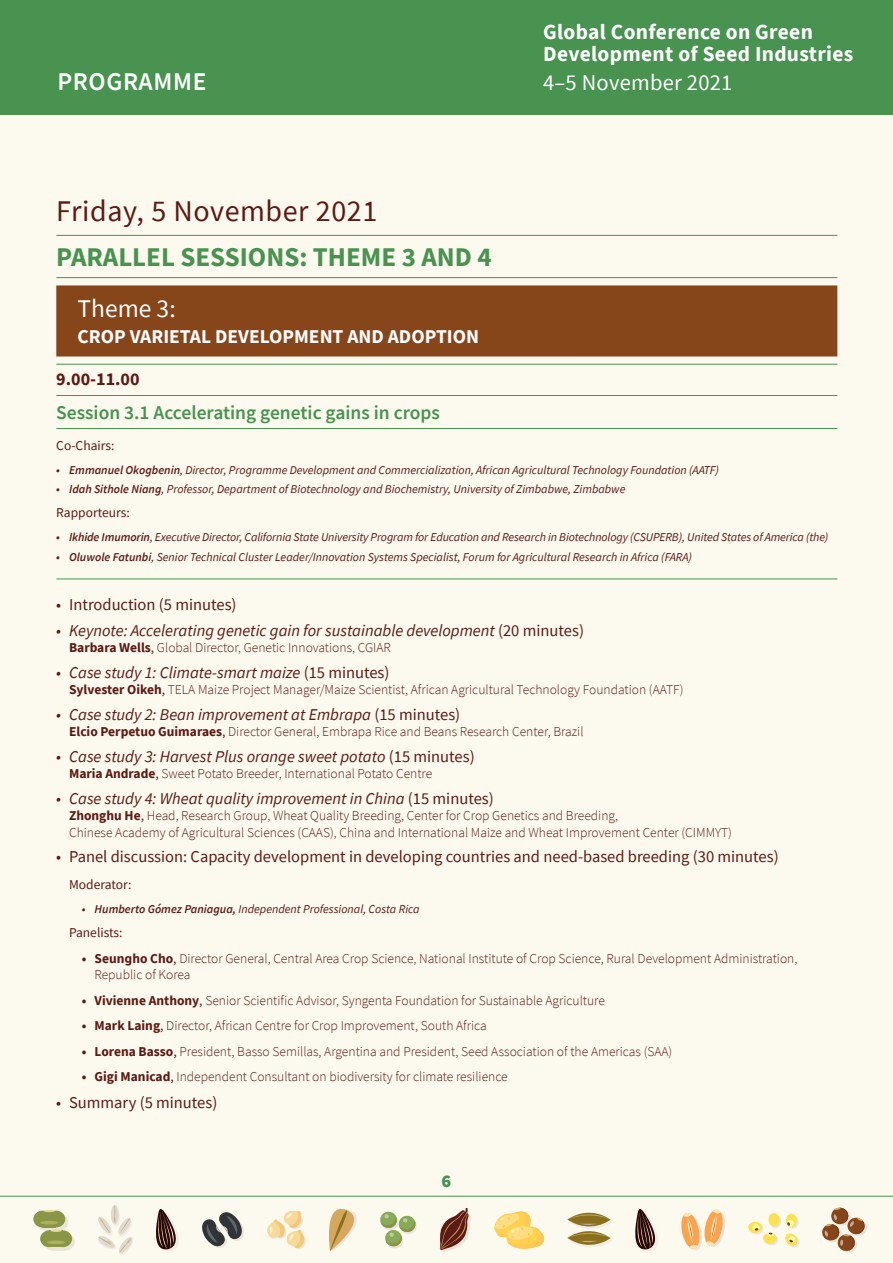
<style>
.page{position:relative;width:893px;height:1263px;background:#fcf9ef}
.page>*{position:absolute;margin:0;border:0;box-sizing:border-box;transform-origin:0 0}
.t1{font:30px "Source Sans Pro";letter-spacing:.02em;color:#5c1a14}
.t2{font:700 27px "Source Sans Pro";color:#47934f}
.t3{font:600 25.5px "Source Sans Pro";letter-spacing:.025em;color:#fff}
.t4{font:25.5px "Source Sans Pro";color:#fff}
.t5{font:22.5px "Source Sans Pro";letter-spacing:.01em;color:#fff}
.t6{font:700 21.45px/22px "Source Sans Pro";letter-spacing:.015em;color:#fff}
.testo_corrente{font:600 19.5px "Source Sans Pro";color:#47934f}
.t7{font:700 19.5px "Source Sans Pro";color:#fff}
.t8{font:700 18px "Source Sans Pro";color:#5c1a14}
.t9{font:900 18px "Source Sans Pro";color:#47934f}
.t10{font:italic 16.5px "Source Sans Pro";color:#5c1a14}
.t11{font:16.5px "Source Sans Pro";color:#5c1a14}
.t12{font:300 13.5px/16.5px "Source Sans Pro";color:#5c1a14}
.testo_corrente-2{font:13.5px "Source Sans Pro";color:#5c1a14}
.t13{font:italic 12px "Source Sans Pro";color:#5c1a14}
.s1{font-weight:600}
.s2{font-style:normal}
.s3{font-weight:700}
.s4{font-weight:400}
</style>
<div class="page">
<div style="left:0;top:0;width:893px;height:114px;background:#47934f"></div>
<hr style="left:0;top:1196px;width:893px;height:1px;background:#47934f">
<svg style="left:57px;top:1233px;width:18px;height:17px"></svg>
<svg style="left:43px;top:1233px;width:18px;height:17px"></svg>
<svg style="left:52px;top:1247px;width:14px;height:3px"></svg>
<svg style="left:50px;top:1214px;width:18px;height:16px"></svg>
<svg style="left:36px;top:1214px;width:18px;height:16px"></svg>
<svg style="left:45px;top:1227px;width:14px;height:3px"></svg>
<div style="left:54px;top:1230px;width:18px;height:17px;background:#8a9645;border-radius:50%"></div>
<div style="left:40px;top:1230px;width:18px;height:17px;background:#8a9645;border-radius:50%"></div>
<div style="left:49px;top:1230px;width:14px;height:17px;background:#8a9645"></div>
<svg style="left:47px;top:1240px;width:18px;height:4px"></svg>
<svg style="left:50px;top:1229px;width:12px;height:3px"></svg>
<div style="left:47px;top:1211px;width:18px;height:16px;background:#8a9645;border-radius:50%"></div>
<div style="left:33px;top:1211px;width:19px;height:16px;background:#8a9645;border-radius:50%"></div>
<div style="left:42px;top:1211px;width:14px;height:16px;background:#8a9645"></div>
<hr style="left:40px;top:1221px;width:18px;height:3px;background:#abb061;border-radius:50%">
<svg style="left:44px;top:1210px;width:11px;height:2px"></svg>
<svg style="left:567px;top:1212px;width:44px;height:35px"></svg>
<svg style="left:635px;top:1209px;width:23px;height:42px"></svg>
<svg style="left:156px;top:1209px;width:23px;height:42px"></svg>
<svg style="left:329px;top:1208px;width:28px;height:43px"></svg>
<svg style="left:494px;top:1211px;width:51px;height:38px"></svg>
<svg style="left:267px;top:1210px;width:39px;height:39px"></svg>
<svg style="left:822px;top:1207px;width:45px;height:46px"></svg>
<svg style="left:681px;top:1209px;width:44px;height:42px"></svg>
<svg style="left:380px;top:1211px;width:37px;height:37px"></svg>
<div style="left:750px;top:1223px;width:13px;height:11px;background:#eae4db;border-radius:50%"></div>
<svg style="left:770px;top:1214px;width:11px;height:14px"></svg>
<svg style="left:787px;top:1215px;width:11px;height:14px"></svg>
<div style="left:765px;top:1234px;width:13px;height:11px;background:#eae4db;border-radius:50%"></div>
<svg style="left:748px;top:1222px;width:14px;height:11px"></svg>
<div style="left:768px;top:1213px;width:11px;height:13px;background:#ffe04f;border-radius:50%"></div>
<div style="left:786px;top:1214px;width:11px;height:13px;background:#ffe04f;border-radius:50%"></div>
<div style="left:763px;top:1233px;width:14px;height:11px;background:#ffe04f;border-radius:50%"></div>
<svg style="left:753px;top:1224px;width:6px;height:7px"></svg>
<svg style="left:785px;top:1233px;width:14px;height:14px"></svg>
<div style="left:787px;top:1220px;width:7px;height:7px;background:#ffffab;border-radius:50%"></div>
<svg style="left:787px;top:1222px;width:3px;height:4px"></svg>
<svg style="left:767px;top:1232px;width:7px;height:4px"></svg>
<svg style="left:202px;top:1212px;width:42px;height:36px"></svg>
<svg style="left:439px;top:1208px;width:32px;height:44px"></svg>
<svg style="left:98px;top:1205px;width:35px;height:50px"></svg>
<hr style="left:56px;top:578px;width:781px;height:1px;background:#47934f">
<hr style="left:56px;top:428px;width:781px;height:1px;background:#47934f">
<hr style="left:56px;top:395px;width:781px;height:1px;background:#47934f">
<hr style="left:56px;top:235px;width:781px;height:1px;background:#47934f">
<hr style="left:56px;top:364px;width:781px;height:1px;background:#47934f">
<div style="left:56px;top:285px;width:781px;height:71px;background:#87451a"></div>
<hr style="left:56px;top:277px;width:781px;height:1px;background:#47934f">
<p class="t6" style="left:543px;top:20px;width:312px">Global Conference on Green<br>Development of Seed Industries</p>
<p class="t3" style="left:57px;top:65px;width:151px">PROGRAMME</p>
<p class="t5" style="left:543px;top:68px;width:191px">4–5 November 2021</p>
<p class="t1" style="left:56px;top:192px;width:323px">Friday, 5 November 2021</p>
<p class="t2" style="left:56px;top:239px;width:437px">PARALLEL SESSIONS: THEME 3 AND 4</p>
<p class="t4" style="left:78px;top:293px;width:100px">Theme 3:</p>
<p class="t7" style="left:78px;top:323px;width:403px">CROP VARIETAL DEVELOPMENT AND ADOPTION</p>
<p class="t8" style="left:56px;top:367px;width:85px">9.00-11.00</p>
<p class="testo_corrente" style="left:56px;top:400px;width:385px">Session 3.1 Accelerating genetic gains in crops</p>
<p class="testo_corrente-2" style="left:56px;top:437px;width:60px">Co-Chairs:</p>
<p class="t13" style="left:56px;top:462px;width:664px"><span class="s1">• Emmanuel Okogbenin</span>, Director, Programme Development and Commercialization, African Agricultural Technology Foundation (AATF)</p>
<p class="t13" style="left:56px;top:482px;width:571px"><span class="s1">• Idah Sithole Niang</span>, Professor, Department of Biotechnology and Biochemistry, University of Zimbabwe, Zimbabwe</p>
<p class="testo_corrente-2" style="left:56px;top:504px;width:75px">Rapporteurs:</p>
<p class="t13" style="left:56px;top:530px;width:774px"><span class="s1">• Ikhide Imumorin</span>, Executive Director, California State University Program for Education and Research in Biotechnology (CSUPERB), United States of America (the)</p>
<p class="t13" style="left:56px;top:549px;width:637px"><span class="s1">• Oluwole Fatunbi</span>, Senior Technical Cluster Leader/Innovation Systems Specialist, Forum for Agricultural Research in Africa (FARA)</p>
<p class="t11" style="left:56px;top:594px;width:182px">• Introduction (5 minutes)</p>
<p class="t10" style="left:56px;top:620px;width:529px">• Keynote: Accelerating genetic gain for sustainable development <span class="s2">(20 minutes)</span></p>
<p class="t12" style="left:69px;top:640px;width:323px"><span class="s3">Barbara Wells</span><span class="s4">,</span> Global Director, Genetic Innovations, CGIAR</p>
<p class="t10" style="left:56px;top:662px;width:335px">• Case study 1: Climate-smart maize <span class="s2">(15 minutes)</span></p>
<p class="t12" style="left:69px;top:682px;width:616px"><span class="s3">Sylvester Oikeh</span><span class="s4">,</span> TELA Maize Project Manager/Maize Scientist, African Agricultural Technology Foundation (AATF)</p>
<p class="t10" style="left:56px;top:704px;width:405px">• Case study 2: Bean improvement at Embrapa <span class="s2">(15 minutes)</span></p>
<p class="t12" style="left:69px;top:724px;width:516px"><span class="s3">Elcio Perpetuo Guimaraes</span><span class="s4">,</span> Director General, Embrapa Rice and Beans Research Center, Brazil</p>
<p class="t10" style="left:56px;top:746px;width:420px">• Case study 3: Harvest Plus orange sweet potato <span class="s2">(15 minutes)</span></p>
<p class="t12" style="left:69px;top:766px;width:365px"><span class="s3">Maria Andrade</span><span class="s4">,</span> Sweet Potato Breeder, International Potato Centre</p>
<p class="t10" style="left:56px;top:788px;width:439px">• Case study 4: Wheat quality improvement in China <span class="s2">(15 minutes)</span></p>
<p class="t12" style="left:69px;top:808px;width:664px"><span class="s3">Zhonghu He</span><span class="s4">,</span> Head, Research Group, Wheat Quality Breeding, Center for Crop Genetics and Breeding,<br>Chinese Academy of Agricultural Sciences (CAAS), China and International Maize and Wheat Improvement Center (CIMMYT)</p>
<p class="t11" style="left:56px;top:846px;width:724px">• Panel discussion: Capacity development in developing countries and need-based breeding (30 minutes)</p>
<p class="testo_corrente-2" style="left:69px;top:876px;width:64px">Moderator:</p>
<p class="t13" style="left:82px;top:902px;width:339px"><span class="s1">• Humberto Gómez Paniagua,</span> Independent Professional, Costa Rica</p>
<p class="testo_corrente-2" style="left:69px;top:924px;width:55px">Panelists:</p>
<p class="t12" style="left:95px;top:950px;width:704px;text-indent:-13px"><span class="s3">• Seungho Cho</span><span class="s4">,</span> Director General, Central Area Crop Science, National Institute of Crop Science, Rural Development Administration,<br>Republic of Korea</p>
<p class="t12" style="left:82px;top:992px;width:525px"><span class="s3">• Vivienne Anthony</span><span class="s4">,</span> Senior Scientific Advisor, Syngenta Foundation for Sustainable Agriculture</p>
<p class="t12" style="left:82px;top:1018px;width:406px"><span class="s3">• Mark Laing</span><span class="s4">,</span> Director, African Centre for Crop Improvement, South Africa</p>
<p class="t12" style="left:82px;top:1043px;width:592px"><span class="s3">• Lorena Basso</span><span class="s4">,</span> President, Basso Semillas, Argentina and President, Seed Association of the Americas (SAA)</p>
<p class="t12" style="left:82px;top:1069px;width:427px"><span class="s3">• Gigi Manicad</span><span class="s4">,</span> Independent Consultant on biodiversity for climate resilience</p>
<p class="t11" style="left:56px;top:1092px;width:163px">• Summary (5 minutes)</p>
<p class="t9" style="left:442px;top:1168px;width:11px">6</p>
</div>
